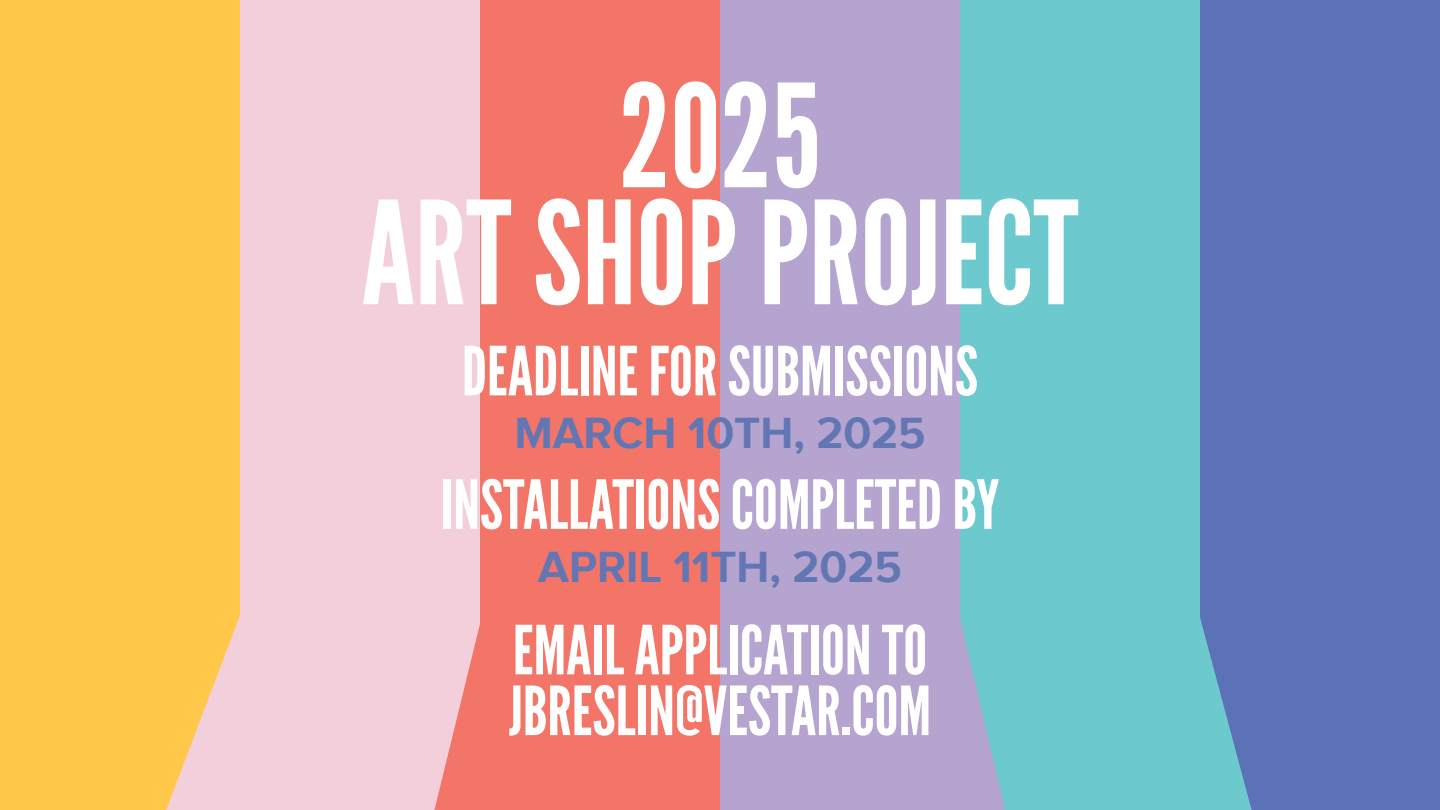
<style>
.page{position:relative;width:1440px;height:810px;background:#fff}
.page>*{position:absolute;margin:0;border:0;box-sizing:border-box;transform-origin:0 0}
.t1{font:142.5px/117px "League Gothic";color:#fff;text-align:center}
.t2{font:67.5px/60.8px "League Gothic";color:#fff}
.t3{font:700 45px "Proxima Nova A";color:#6376b4}
</style>
<div class="page">
<div style="left:1005px;top:616px;width:195px;height:194px;background:#6ccacf"></div>
<svg style="left:1200px;top:616px;width:240px;height:194px;background:#5d7bb9"></svg>
<div style="left:1200px;top:0;width:240px;height:616px;background:#5c72b7"></div>
<div style="left:0;top:616px;width:166px;height:194px;background:#ffc849"></div>
<div style="left:960px;top:0;width:240px;height:616px;background:#6ccacf"></div>
<div style="left:720px;top:0;width:240px;height:616px;background:#b5a4d0"></div>
<div style="left:240px;top:0;width:240px;height:616px;background:#f3cedb"></div>
<div style="left:0;top:0;width:240px;height:616px;background:#ffc849"></div>
<svg style="left:166px;top:616px;width:268px;height:194px;background:#f4cdc6"></svg>
<svg style="left:434px;top:616px;width:46px;height:194px;background:#f3a4a5"></svg>
<div style="left:720px;top:320px;width:240px;height:490px;background:#b5a4d0"></div>
<svg style="left:960px;top:616px;width:45px;height:194px;background:#90b7cf"></svg>
<div style="left:480px;top:0;width:240px;height:810px;background:#f37567"></div>
<h1 class="t1" style="left:362px;top:79px;width:718px">2025<br>ART SHOP PROJECT</h1>
<p class="t2" style="left:462px;top:341px;width:518px">DEADLINE FOR SUBMISSIONS</p>
<p class="t3" style="left:514px;top:406px;width:413px">MARCH 10TH, 2025</p>
<p class="t2" style="left:441px;top:475px;width:560px">INSTALLATIONS COMPLETED BY</p>
<p class="t3" style="left:538px;top:540px;width:365px">APRIL 11TH, 2025</p>
<p class="t2" style="left:509px;top:620px;width:424px">EMAIL APPLICATION TO<br>JBRESLIN@VESTAR.COM</p>
</div>
